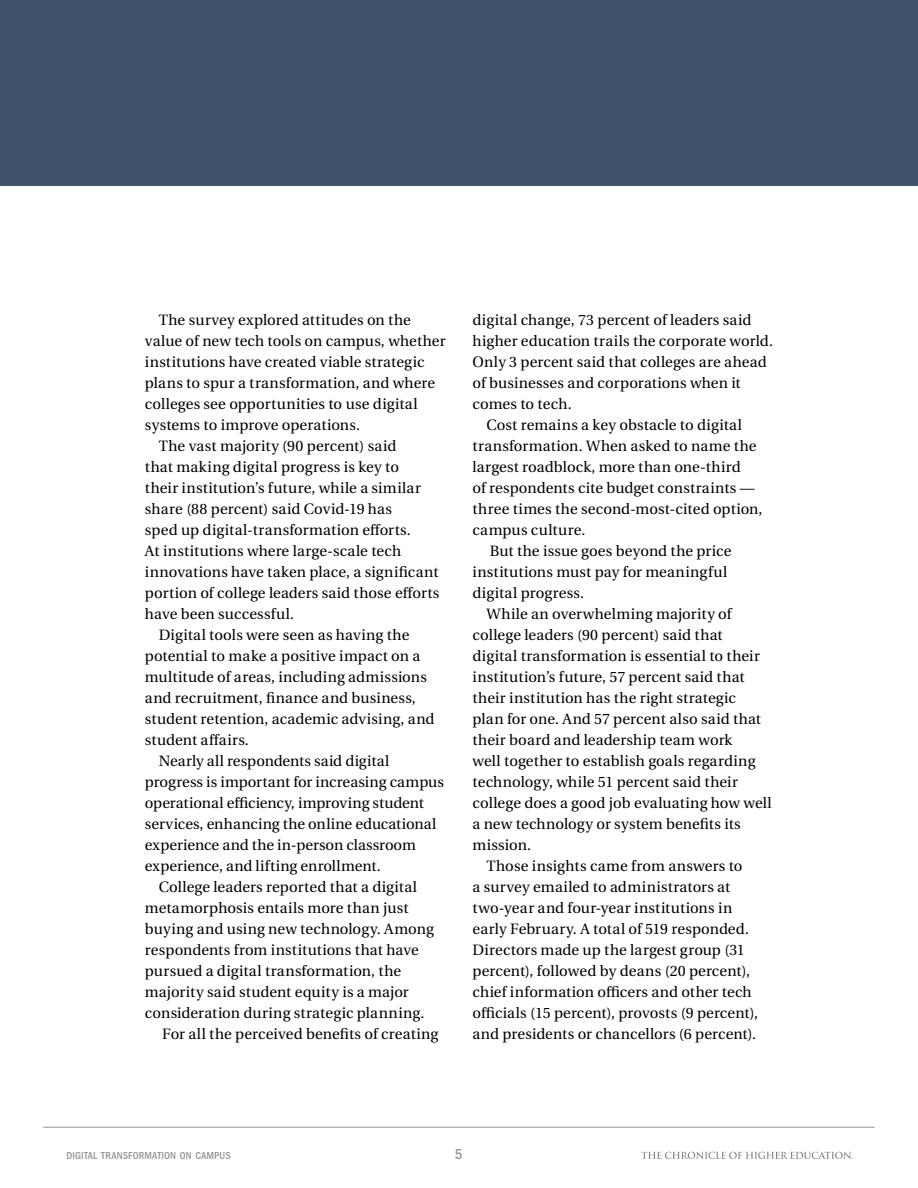
<style>
.page{position:relative;width:918px;height:1188px;background:#fff}
.page>*{position:absolute;margin:0;border:0;box-sizing:border-box;transform-origin:0 0}
.t1{font:15px "Heuristica";letter-spacing:.01em;color:#000}
.t2{font:15px "Heuristica";letter-spacing:.03em;color:#000}
.t3{font:500 condensed 15px "ITC Franklin Gothic Std";color:#939598}
.t4{font:500 condensed 10.5px "ITC Franklin Gothic Std";letter-spacing:.01em;color:#939598}
</style>
<div class="page">
<hr style="left:43px;top:1127px;width:832px;height:1px;background:#939598">
<svg style="left:641px;top:1152px;width:212px;height:7px"></svg>
<div style="left:0;top:0;width:918px;height:185px;background:#3f536b"></div>
<p class="t1" style="left:159px;top:308px;width:254px">The survey explored attitudes on the</p>
<p class="t1" style="left:145px;top:329px;width:302px">value of new tech tools on campus, whether</p>
<p class="t1" style="left:145px;top:350px;width:281px">institutions have created viable strategic</p>
<p class="t1" style="left:145px;top:371px;width:292px">plans to spur a transformation, and where</p>
<p class="t1" style="left:145px;top:392px;width:274px">colleges see opportunities to use digital</p>
<p class="t1" style="left:145px;top:413px;width:217px">systems to improve operations.</p>
<p class="t1" style="left:159px;top:434px;width:239px">The vast majority (90 percent) said</p>
<p class="t1" style="left:145px;top:455px;width:256px">that making digital progress is key to</p>
<p class="t2" style="left:145px;top:476px;width:278px">their institution’s future, while a similar</p>
<p class="t1" style="left:145px;top:497px;width:249px">share (88 percent) said Covid-19 has</p>
<p class="t1" style="left:145px;top:518px;width:268px">sped up digital-transformation efforts.</p>
<p class="t1" style="left:145px;top:539px;width:258px">At institutions where large-scale tech</p>
<p class="t1" style="left:145px;top:560px;width:295px">innovations have taken place, a significant</p>
<p class="t1" style="left:145px;top:581px;width:296px">portion of college leaders said those efforts</p>
<p class="t1" style="left:145px;top:602px;width:151px">have been successful.</p>
<p class="t1" style="left:159px;top:623px;width:252px">Digital tools were seen as having the</p>
<p class="t1" style="left:145px;top:644px;width:277px">potential to make a positive impact on a</p>
<p class="t1" style="left:145px;top:665px;width:284px">multitude of areas, including admissions</p>
<p class="t1" style="left:145px;top:686px;width:273px">and recruitment, finance and business,</p>
<p class="t1" style="left:145px;top:707px;width:291px">student retention, academic advising, and</p>
<p class="t1" style="left:145px;top:728px;width:106px">student affairs.</p>
<p class="t1" style="left:159px;top:749px;width:232px">Nearly all respondents said digital</p>
<p class="t1" style="left:145px;top:770px;width:301px">progress is important for increasing campus</p>
<p class="t1" style="left:145px;top:791px;width:281px">operational efficiency, improving student</p>
<p class="t1" style="left:145px;top:812px;width:293px">services, enhancing the online educational</p>
<p class="t1" style="left:145px;top:833px;width:273px">experience and the in-person classroom</p>
<p class="t1" style="left:145px;top:854px;width:237px">experience, and lifting enrollment.</p>
<p class="t1" style="left:159px;top:875px;width:260px">College leaders reported that a digital</p>
<p class="t1" style="left:145px;top:896px;width:265px">metamorphosis entails more than just</p>
<p class="t1" style="left:145px;top:917px;width:291px">buying and using new technology. Among</p>
<p class="t1" style="left:145px;top:938px;width:275px">respondents from institutions that have</p>
<p class="t1" style="left:145px;top:959px;width:258px">pursued a digital transformation, the</p>
<p class="t1" style="left:145px;top:980px;width:265px">majority said student equity is a major</p>
<p class="t1" style="left:145px;top:1001px;width:281px">consideration during strategic planning.</p>
<p class="t1" style="left:162px;top:1022px;width:278px">For all the perceived benefits of creating</p>
<p class="t1" style="left:473px;top:308px;width:280px">digital change, 73 percent of leaders said</p>
<p class="t1" style="left:473px;top:329px;width:302px">higher education trails the corporate world.</p>
<p class="t1" style="left:473px;top:350px;width:296px">Only 3 percent said that colleges are ahead</p>
<p class="t1" style="left:473px;top:371px;width:270px">of businesses and corporations when it</p>
<p class="t1" style="left:473px;top:392px;width:101px">comes to tech.</p>
<p class="t1" style="left:486px;top:413px;width:257px">Cost remains a key obstacle to digital</p>
<p class="t1" style="left:473px;top:434px;width:286px">transformation. When asked to name the</p>
<p class="t1" style="left:473px;top:455px;width:270px">largest roadblock, more than one-third</p>
<p class="t1" style="left:473px;top:476px;width:284px">of respondents cite budget constraints —</p>
<p class="t1" style="left:473px;top:497px;width:292px">three times the second-most-cited option,</p>
<p class="t1" style="left:473px;top:518px;width:114px">campus culture.</p>
<p class="t1" style="left:490px;top:539px;width:243px">But the issue goes beyond the price</p>
<p class="t1" style="left:473px;top:560px;width:256px">institutions must pay for meaningful</p>
<p class="t1" style="left:473px;top:581px;width:113px">digital progress.</p>
<p class="t1" style="left:486px;top:602px;width:247px">While an overwhelming majority of</p>
<p class="t1" style="left:473px;top:623px;width:252px">college leaders (90 percent) said that</p>
<p class="t1" style="left:473px;top:644px;width:289px">digital transformation is essential to their</p>
<p class="t1" style="left:473px;top:665px;width:274px">institution’s future, 57 percent said that</p>
<p class="t1" style="left:473px;top:686px;width:265px">their institution has the right strategic</p>
<p class="t1" style="left:473px;top:707px;width:290px">plan for one. And 57 percent also said that</p>
<p class="t1" style="left:473px;top:728px;width:262px">their board and leadership team work</p>
<p class="t1" style="left:473px;top:749px;width:284px">well together to establish goals regarding</p>
<p class="t1" style="left:473px;top:770px;width:267px">technology, while 51 percent said their</p>
<p class="t1" style="left:473px;top:791px;width:301px">college does a good job evaluating how well</p>
<p class="t1" style="left:473px;top:812px;width:270px">a new technology or system benefits its</p>
<p class="t1" style="left:473px;top:833px;width:60px">mission.</p>
<p class="t1" style="left:486px;top:854px;width:258px">Those insights came from answers to</p>
<p class="t1" style="left:473px;top:875px;width:259px">a survey emailed to administrators at</p>
<p class="t1" style="left:473px;top:896px;width:261px">two-year and four-year institutions in</p>
<p class="t1" style="left:473px;top:917px;width:278px">early February. A total of 519 responded.</p>
<p class="t1" style="left:473px;top:938px;width:274px">Directors made up the largest group (31</p>
<p class="t1" style="left:473px;top:959px;width:279px">percent), followed by deans (20 percent),</p>
<p class="t1" style="left:473px;top:980px;width:281px">chief information officers and other tech</p>
<p class="t1" style="left:473px;top:1001px;width:287px">officials (15 percent), provosts (9 percent),</p>
<p class="t1" style="left:473px;top:1022px;width:285px">and presidents or chancellors (6 percent).</p>
<p class="t4" style="left:67px;top:1150px;width:166px">DIGITAL TRANSFORMATION ON CAMPUS</p>
<p class="t3" style="left:455px;top:1146px;width:9px">5</p>
</div>
